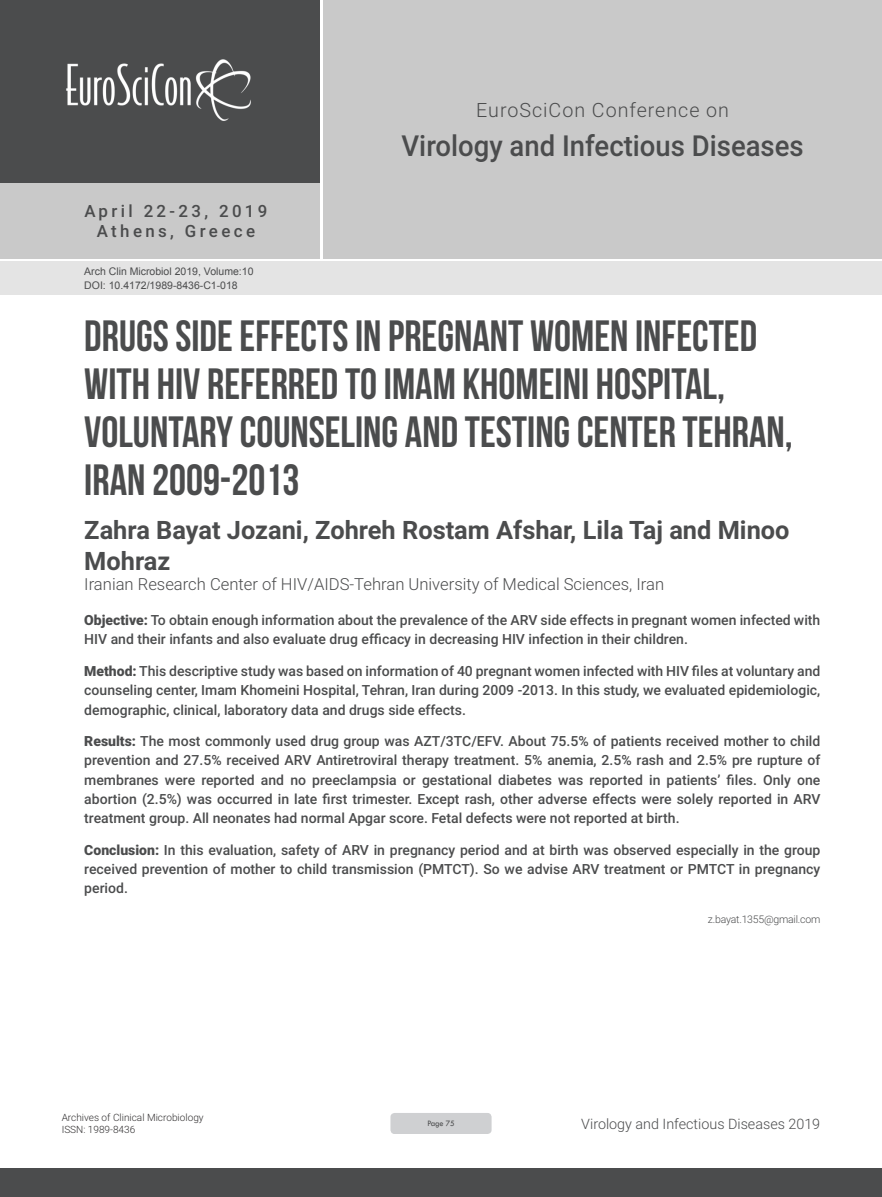
<style>
.page{position:relative;width:882px;height:1197px;background:#fff}
.page>*{position:absolute;margin:0;border:0;box-sizing:border-box;transform-origin:0 0}
.t1{font:43.75px/48.1px "Bebas Neue";color:#4b4c4d}
.t2{font:500 28.88px "Roboto";color:#4b4c4d;scale:.95 1}
.t3{font:700 25.38px/31px "Roboto";color:#4b4c4d}
.t4{font:300 19.6px "Roboto";letter-spacing:.05em;color:#4b4c4d}
.t5{font:500 16.8px/20.3px "Roboto";letter-spacing:.2em;color:#4b4c4d;text-align:center}
.t6{font:300 16.62px "Roboto";color:#4b4c4d}
.t7{font:300 14.35px "Roboto";color:#4b4c4d}
.Abstract{font:500 14px/19.2px "Roboto";color:#4b4c4d;text-align:justify}
.t8{font:10.5px "Arial";color:#4b4c4d}
.Biography{font:300 10.5px "Roboto";letter-spacing:-.02em;color:#4b4c4d}
.t9{font:300 9.97px/12.1px "Roboto";color:#312f30}
.t10{font:8.58px "Tw Cen";letter-spacing:-.02em;color:#4b4c4d;scale:.95 1}
.s1{font-weight:900}
</style>
<div class="page">
<div style="left:0;top:0;width:319px;height:183px;background:#4b4c4d"></div>
<div style="left:1px;top:183px;width:319px;height:76px;background:#c9c9c9"></div>
<div style="left:323px;top:0;width:559px;height:259px;background:#c9c9c9"></div>
<img style="left:66px;top:59px;width:185px;height:62px">
<div style="left:0;top:1168px;width:882px;height:29px;background:#4b4c4d"></div>
<div style="left:1px;top:261px;width:881px;height:33px;background:#e4e4e4"></div>
<div style="left:390px;top:1113px;width:102px;height:21px;background:#cfd0d2;border-radius:4px"></div>
<p class="t5" style="left:84px;top:200px;width:185px">April 22-23, 2019<br>Athens, Greece</p>
<p class="t8" style="left:84px;top:264px;width:171px">Arch Clin Microbiol 2019, Volume:10</p>
<p class="t8" style="left:84px;top:278px;width:155px">DOI: 10.4172/1989-8436-C1-018</p>
<h3 class="t4" style="left:476px;top:97px;width:254px">EuroSciCon Conference on</h3>
<h2 class="t2" style="left:402px;top:126px;width:425px">Virology and Infectious Diseases</h2>
<p class="t1" style="left:84px;top:311px;width:710px">DRUGS SIDE EFFECTS IN PREGNANT WOMEN INFECTED WITH HIV REFERRED TO IMAM KHOMEINI HOSPITAL, VOLUNTARY COUNSELING AND TESTING CENTER TEHRAN, IRAN 2009-2013</p>
<p class="t3" style="left:84px;top:514px;width:707px">Zahra Bayat Jozani, Zohreh Rostam Afshar, Lila Taj and Minoo<br>Mohraz</p>
<p class="t6" style="left:84px;top:572px;width:581px">Iranian Research Center of HIV/AIDS-Tehran University of Medical Sciences, Iran</p>
<p class="Abstract" style="left:84px;top:610px;width:738px"><span class="s1">Objective:</span> To obtain enough information about the prevalence of the ARV side effects in pregnant women infected with<br>HIV and their infants and also evaluate drug efficacy in decreasing HIV infection in their children.</p>
<p class="Abstract" style="left:84px;top:661px;width:738px"><span class="s1">Method:</span> This descriptive study was based on information of 40 pregnant women infected with HIV files at voluntary and counseling center, Imam Khomeini Hospital, Tehran, Iran during 2009 -2013. In this study, we evaluated epidemiologic, demographic, clinical, laboratory data and drugs side effects.</p>
<p class="Abstract" style="left:84px;top:731px;width:738px"><span class="s1">Results:</span> The most commonly used drug group was AZT/3TC/EFV. About 75.5% of patients received mother to child prevention and 27.5% received ARV Antiretroviral therapy treatment. 5% anemia, 2.5% rash and 2.5% pre rupture of membranes were reported and no preeclampsia or gestational diabetes was reported in patients’ files. Only one abortion (2.5%) was occurred in late first trimester. Except rash, other adverse effects were solely reported in ARV treatment group. All neonates had normal Apgar score. Fetal defects were not reported at birth.</p>
<p class="Abstract" style="left:84px;top:840px;width:738px"><span class="s1">Conclusion:</span> In this evaluation, safety of ARV in pregnancy period and at birth was observed especially in the group received prevention of mother to child transmission (PMTCT). So we advise ARV treatment or PMTCT in pregnancy period.</p>
<p class="Biography" style="left:708px;top:912px;width:114px">z.bayat.1355@gmail.com</p>
<p class="t9" style="left:62px;top:1111px;width:144px">Archives of Clinical Microbiology<br>ISSN: 1989-8436</p>
<p class="t7" style="left:581px;top:1114px;width:240px">Virology and Infectious Diseases 2019</p>
<p class="t10" style="left:427px;top:1119px;width:30px">Page 75</p>
</div>
